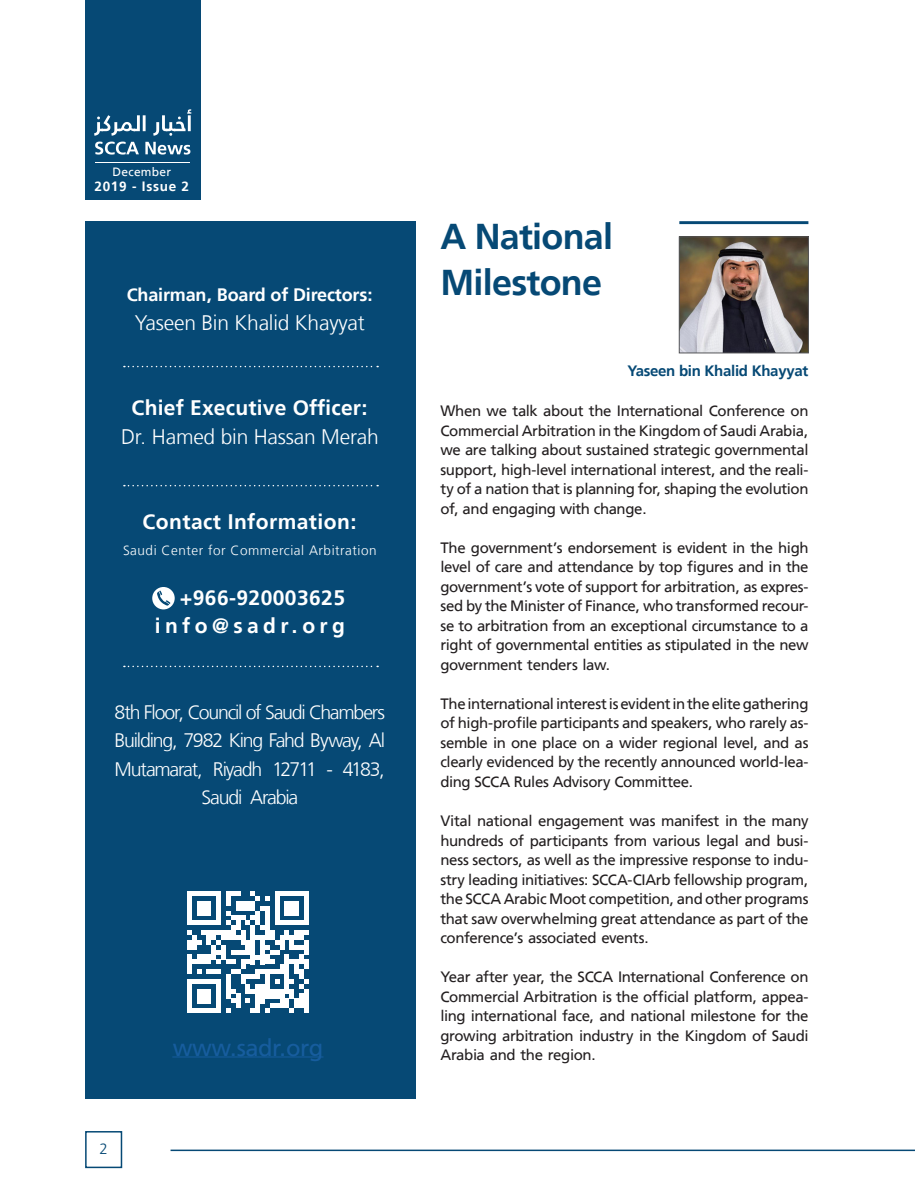
<style>
.page{position:relative;width:915px;height:1191px;background:#fff}
.page>*{position:absolute;margin:0;border:0;box-sizing:border-box;transform-origin:0 0}
.t1{font:700 35.85px "Frutiger LT Arabic 65";letter-spacing:-.02em;color:#064975}
.t2{font:23.7px "Frutiger LT Arabic 55 Roman";letter-spacing:-.02em;color:#175d9e}
.t3{font:700 21px "Frutiger LT Arabic 65";letter-spacing:.02em;color:#fff}
.t4{font:300 21px "Frutiger LT Arabic 45";letter-spacing:-.01em;color:#fff}
.t5{font:700 21px "Frutiger LT Arabic 65";letter-spacing:.21em;color:#fff}
.t6{font:300 19.5px/28.5px "Frutiger LT Arabic 45";letter-spacing:-.065em;color:#fff;text-align:center}
.t7{font:700 18px "Frutiger LT Arabic 65";letter-spacing:-.01em;color:#fff}
.t8{font:15px/19.5px "Frutiger LT Arabic 55 Roman";letter-spacing:-.025em;color:#231f20;text-align:justify}
.t9{font:700 15px "Frutiger LT Arabic 65";letter-spacing:-.02em;color:#064975}
.t10{font:300 15px "Frutiger LT Arabic 45";color:#064975}
.t11{font:300 13.5px "Frutiger LT Arabic 45";letter-spacing:.04em;color:#fff}
.t12{font:700 13.5px "Frutiger LT Arabic 65";letter-spacing:.05em;color:#fff}
.t13{font:12px "Frutiger LT Arabic 55 Roman";letter-spacing:.02em;color:#fff}
</style>
<div class="page">
<div style="left:85px;top:0;width:116px;height:200px;background:#064975"></div>
<svg style="left:94px;top:109px;width:97px;height:27px"></svg>
<svg style="left:95px;top:142px;width:44px;height:13px"></svg>
<svg style="left:145px;top:142px;width:45px;height:13px"></svg>
<hr style="left:95px;top:162px;width:94px;height:1px;background:#fff">
<div style="left:85px;top:1131px;width:37px;height:37px;border:2px solid #064975"></div>
<hr style="left:170px;top:1149px;width:744px;height:2px;background:#064975">
<hr style="left:679px;top:221px;width:129px;height:3px;background:#064975">
<div style="left:85px;top:221px;width:331px;height:878px;background:#064975"></div>
<svg style="left:124px;top:366px;width:254px;height:1px"></svg>
<svg style="left:124px;top:485px;width:254px;height:1px"></svg>
<svg style="left:124px;top:665px;width:254px;height:2px"></svg>
<svg style="left:187px;top:891px;width:122px;height:122px"></svg>
<div style="left:304px;top:988px;width:5px;height:15px;background:#fff"></div>
<div style="left:304px;top:1003px;width:5px;height:10px;background:#fff"></div>
<hr style="left:172px;top:1056px;width:151px;height:1px;background:#175d9e">
<div style="left:152px;top:587px;width:23px;height:22px;background:#fff;border-radius:50%"></div>
<svg style="left:157px;top:590px;width:13px;height:15px"></svg>
<img style="left:680px;top:239px;width:126px;height:112px">
<div style="left:678px;top:237px;width:130px;height:116px;border:1px solid #555659"></div>
<p class="t13" style="left:113px;top:163px;width:60px">December</p>
<p class="t12" style="left:94px;top:176px;width:96px">2019 - Issue 2</p>
<p class="t7" style="left:127px;top:280px;width:248px">Chairman, Board of Directors:</p>
<p class="t4" style="left:135px;top:306px;width:231px">Yaseen Bin Khalid Khayyat</p>
<p class="t3" style="left:132px;top:391px;width:238px">Chief Executive Officer:</p>
<p class="t4" style="left:121px;top:420px;width:259px">Dr. Hamed bin Hassan Merah</p>
<p class="t3" style="left:143px;top:505px;width:216px">Contact Information:</p>
<p class="t11" style="left:123px;top:539px;width:255px">Saudi Center for Commercial Arbitration</p>
<p class="t3" style="left:180px;top:580px;width:167px">+966-920003625</p>
<p class="t5" style="left:155px;top:609px;width:192px">info@sadr.org</p>
<p class="t6" style="left:115px;top:697px;width:272px">8th Floor, Council of Saudi Chambers<br>Building, 7982 King Fahd Byway, Al<br>Mutamarat, Riyadh 12711 - 4183,<br>Saudi Arabia</p>
<p class="t10" style="left:99px;top:1137px;width:10px">2</p>
<p class="t2" style="left:173px;top:1029px;width:152px">www.sadr.org</p>
<p class="t1" style="left:440px;top:207px;width:174px">A National</p>
<p class="t1" style="left:440px;top:253px;width:163px">Milestone</p>
<p class="t9" style="left:627px;top:358px;width:182px">Yaseen bin Khalid Khayyat</p>
<p class="t8" style="left:440px;top:401px;width:369px">When we talk about the International Conference on Commercial Arbitration in the Kingdom of Saudi Arabia, we are talking about sustained strategic governmental support, high-level international interest, and the reali&shy;ty of a nation that is planning for, shaping the evolution of, and engaging with change.</p>
<p class="t8" style="left:440px;top:538px;width:369px">The government’s endorsement is evident in the high level of care and attendance by top figures and in the government’s vote of support for arbitration, as expres&shy;sed by the Minister of Finance, who transformed recour&shy;se to arbitration from an exceptional circumstance to a right of governmental entities as stipulated in the new government tenders law.</p>
<p class="t8" style="left:440px;top:694px;width:369px">The international interest is evident in the elite gathering of high-profile participants and speakers, who rarely as&shy;semble in one place on a wider regional level, and as clearly evidenced by the recently announced world-lea&shy;ding SCCA Rules Advisory Committee.</p>
<p class="t8" style="left:440px;top:811px;width:369px">Vital national engagement was manifest in the many hundreds of participants from various legal and busi&shy;ness sectors, as well as the impressive response to indu&shy;stry leading initiatives: SCCA-CIArb fellowship program, the SCCA Arabic Moot competition, and other programs that saw overwhelming great attendance as part of the conference’s associated events.</p>
<p class="t8" style="left:440px;top:967px;width:369px">Year after year, the SCCA International Conference on Commercial Arbitration is the official platform, appea&shy;ling international face, and national milestone for the growing arbitration industry in the Kingdom of Saudi Arabia and the region.</p>
</div>
